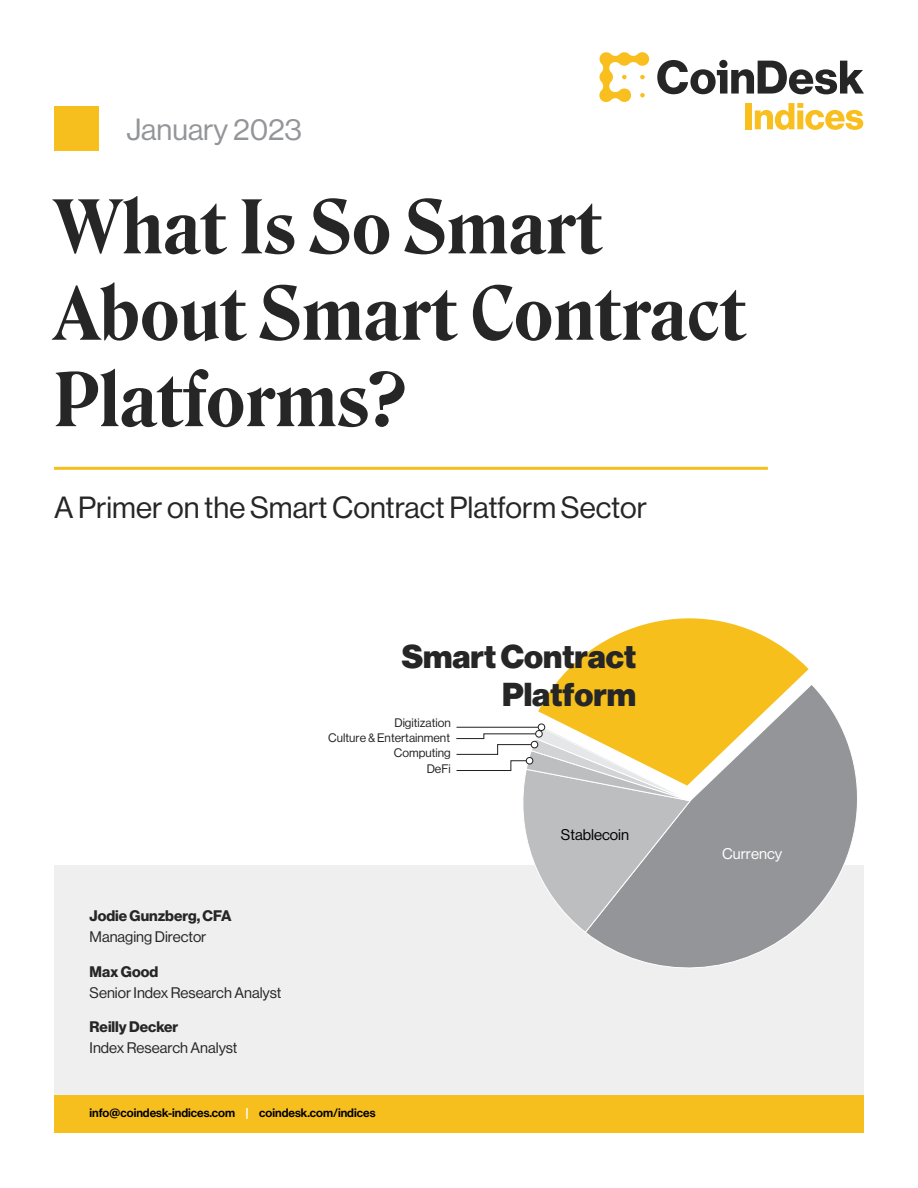
<style>
.page{position:relative;width:918px;height:1188px;background:#fff}
.page>*{position:absolute;margin:0;border:0;box-sizing:border-box;transform-origin:0 0}
.t1{font:700 72px/86.4px "Roslindale Deck Narrow";color:#262626}
.t2{font:32.4px/39px "N Haas Grotesk DS Std 95 Blk";color:#262626;text-align:right}
.t3{font:30px "N Haas Grotesk DS Std 55 Rg";color:#262626}
.t4{font:30px "N Haas Grotesk DS Std 55 Rg";color:#939598}
.t5{font:15.15px "N Haas Grotesk DS Std 55 Rg";color:#000}
.t6{font:15.15px "N Haas Grotesk DS Std 55 Rg";color:#fff}
.t7{font:15px "N Haas Grotesk DS Std 55 Rg";color:#262626}
.t8{font:15px "N Haas Grotesk DS Std 75 Bd";color:#262626}
.t9{font:12.15px "N Haas Grotesk DS Std 55 Rg";color:#262626}
.t10{font:12px "N Haas Grotesk DS Std 65 Md";color:#000}
.s1{font-family:"N Haas Grotesk DS Std 95 Blk";color:#fff}
</style>
<div class="page">
<div style="left:54px;top:106px;width:44px;height:45px;background:#f7bf1d"></div>
<hr style="left:54px;top:467px;width:714px;height:3px;background:#f7bf1d">
<svg style="left:657px;top:60px;width:207px;height:34px"></svg>
<svg style="left:599px;top:52px;width:50px;height:50px"></svg>
<div style="left:745px;top:103px;width:7px;height:26px;background:#f8bf1e"></div>
<svg style="left:755px;top:103px;width:108px;height:27px"></svg>
<div style="left:54px;top:866px;width:810px;height:229px;background:#f0efef"></div>
<div style="left:54px;top:1095px;width:810px;height:38px;background:#f7bf1d"></div>
<svg style="left:587px;top:685px;width:277px;height:283px"></svg>
<svg style="left:538px;top:618px;width:271px;height:168px;fill:#f7bf1c"></svg>
<svg style="left:456px;top:726px;width:253px;height:207px"></svg>
<div style="left:535px;top:730px;width:8px;height:8px;border:1px solid #231f20;border-radius:50%"></div>
<hr style="left:457px;top:727px;width:84px;height:1px;background:#231f20">
<div style="left:538px;top:724px;width:7px;height:7px;background:#fff;border-radius:50%"></div>
<div style="left:538px;top:724px;width:7px;height:7px;border:1px solid #231f20;border-radius:50%"></div>
<h3 class="t4" style="left:126px;top:112px;width:177px">January 2023</h3>
<h1 class="t1" style="left:54px;top:181px;width:694px">What Is So Smart<br>About Smart Contract<br>Platforms?</h1>
<h3 class="t3" style="left:54px;top:491px;width:595px">A Primer on the Smart Contract Platform Sector</h3>
<h2 class="t2" style="left:402px;top:637px;width:236px">Smart Contract<br>Platform</h2>
<p class="t9" style="left:394px;top:715px;width:58px">Digitization</p>
<p class="t9" style="left:427px;top:762px;width:26px">DeFi</p>
<p class="t9" style="left:328px;top:731px;width:123px">Culture &amp; Entertainment</p>
<p class="t9" style="left:394px;top:746px;width:58px">Computing</p>
<p class="t8" style="left:90px;top:907px;width:143px">Jodie Gunzberg, CFA</p>
<p class="t7" style="left:90px;top:928px;width:118px">Managing Director</p>
<p class="t8" style="left:90px;top:962px;width:70px">Max Good</p>
<p class="t7" style="left:90px;top:984px;width:193px">Senior Index Research Analyst</p>
<p class="t8" style="left:90px;top:1018px;width:90px">Reilly Decker</p>
<p class="t7" style="left:90px;top:1039px;width:149px">Index Research Analyst</p>
<p class="t10" style="left:90px;top:1106px;width:287px">info@coindesk-indices.com <span class="s1">|</span> coindesk.com/indices</p>
<p class="t5" style="left:561px;top:826px;width:70px">Stablecoin</p>
<p class="t6" style="left:722px;top:846px;width:62px">Currency</p>
</div>
